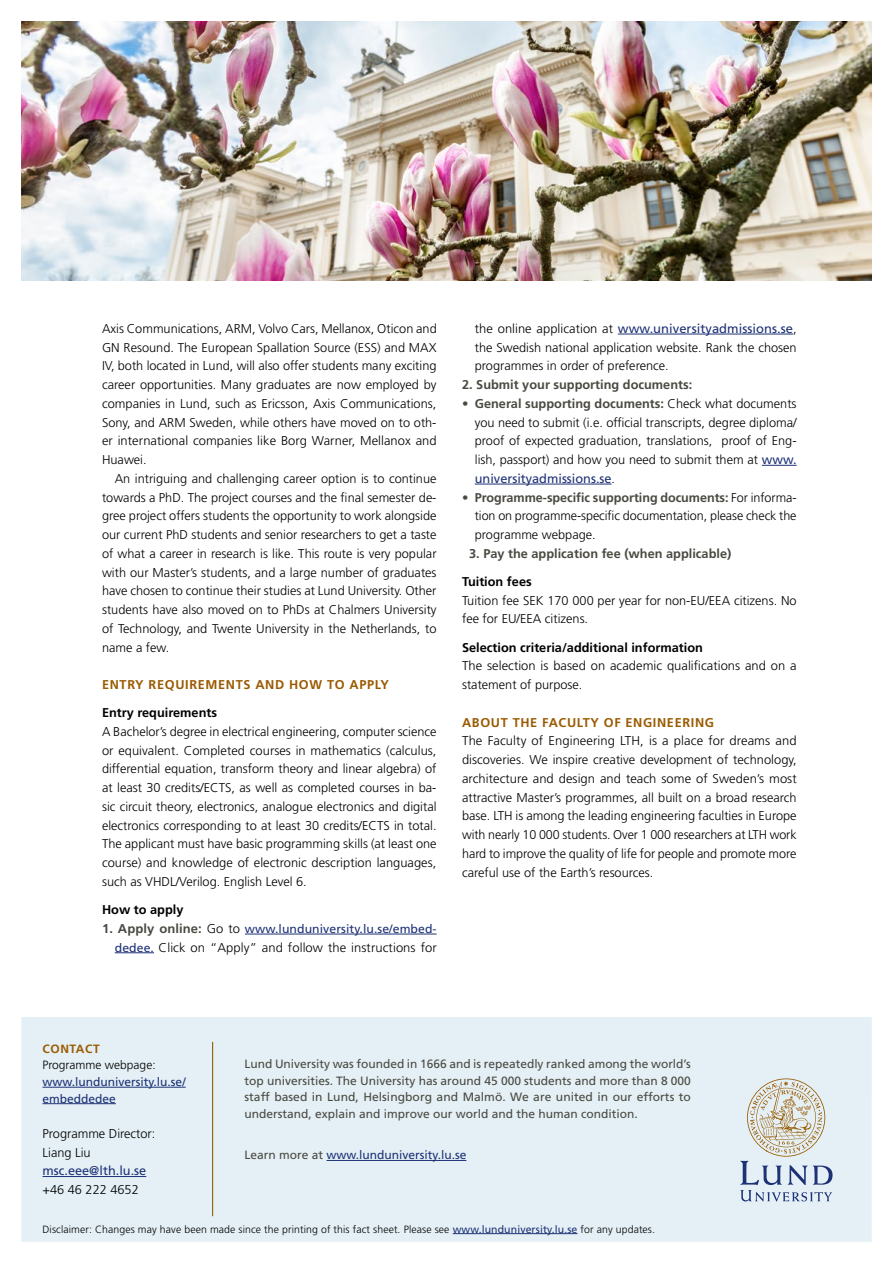
<style>
.page{position:relative;width:893px;height:1263px;background:#fff}
.page>*{position:absolute;margin:0;border:0;box-sizing:border-box;transform-origin:0 0}
.Svart_Brödtext_med_indrag{font:300 12.75px/18.8px "Frutiger LT Std";color:#000;text-align:justify}
.Svart_Brödtext_utan_indrag{font:300 12.75px/18.8px "Frutiger LT Std";color:#000;text-align:justify}
.Brödtext_Bold_t_o_m{font:300 12.75px/18.8px "Frutiger LT Std";color:#000;text-align:justify}
.H3_Underrubrik{font:700 12.75px "Frutiger LT Std";color:#000}
.Brödtext_Bold_t_o_m-2{font:700 12.75px "Frutiger LT Std";color:#4a4941}
.H2_Brons_Underrubrik{font:700 12.75px "Frutiger LT Std";letter-spacing:.05em;color:#9a5b02}
.Svart_Brödtext_utan_indrag-2{font:12.75px "Frutiger LT Std";color:#1d3176}
.t1{font:12px/16.5px "Frutiger LT Std";color:#4a4941;text-align:justify}
.Brödtext_Bold_t_o_m-3{font:12px/16.5px "Frutiger LT Std";color:#1d3176}
.H2_Brons_Underrubrik-2{font:700 12px "Frutiger LT Std";letter-spacing:.05em;color:#9a5b02}
.t2{font:300 10.5px "Frutiger LT Std";letter-spacing:.01em;color:#000}
.s1{font-weight:700;font-size:12.75px;color:#4a4941}
.s2{font-weight:300;font-size:12.75px;color:#000}
.s3{font-weight:400;font-size:12px;color:#1d3176}
.s4{font-weight:400;color:#1d3176}
.s5{font-weight:700;color:#4a4941}
.s6{font-weight:300;color:#000}
.s7{color:#4a4941}
</style>
<div class="page">
<img style="left:21px;top:21px;width:851px;height:260px">
<div style="left:21px;top:1017px;width:851px;height:225px;background:#e4f0f5"></div>
<hr style="left:212px;top:1042px;width:1px;height:174px;background:#9a5b02">
<hr style="left:245px;top:934px;width:192px;height:1px;background:#1d3176">
<hr style="left:115px;top:952px;width:39px;height:1px;background:#1d3176">
<hr style="left:618px;top:334px;width:175px;height:1px;background:#1d3176">
<hr style="left:762px;top:465px;width:35px;height:1px;background:#1d3176">
<hr style="left:475px;top:484px;width:137px;height:1px;background:#1d3176">
<hr style="left:43px;top:1087px;width:143px;height:1px;background:#1d3176">
<hr style="left:43px;top:1103px;width:73px;height:1px;background:#1d3176">
<hr style="left:43px;top:1176px;width:103px;height:1px;background:#1d3176">
<hr style="left:327px;top:1160px;width:139px;height:1px;background:#1d3176">
<hr style="left:453px;top:1233px;width:124px;height:1px;background:#1d3176">
<svg style="left:740px;top:1078px;width:92px;height:123px"></svg>
<p class="Svart_Brödtext_med_indrag" style="left:102px;top:319px;width:336px">Axis Communications, ARM, Volvo Cars, Mellanox, Oticon and GN Resound. The European Spallation Source (ESS) and MAX IV, both located in Lund, will also offer students many exciting career opportunities. Many graduates are now employed by companies in Lund, such as Ericsson, Axis Communications, Sony, and ARM Sweden, while others have moved on to oth&shy;er international companies like Borg Warner, Mellanox and Huawei.</p>
<p class="Svart_Brödtext_med_indrag" style="left:102px;top:469px;width:336px;text-indent:13px">An intriguing and challenging career option is to continue towards a PhD. The project courses and the final semester de&shy;gree project offers students the opportunity to work alongside our current PhD students and senior researchers to get a taste of what a career in research is like. This route is very popular with our Master’s students, and a large number of graduates have chosen to continue their studies at Lund University. Other students have also moved on to PhDs at Chalmers University of Technology, and Twente University in the Netherlands, to name a few.</p>
<h2 class="H2_Brons_Underrubrik" style="left:102px;top:677px;width:288px">ENTRY REQUIREMENTS AND HOW TO APPLY</h2>
<h3 class="H3_Underrubrik" style="left:102px;top:705px;width:117px">Entry requirements</h3>
<p class="Svart_Brödtext_utan_indrag" style="left:102px;top:722px;width:336px">A Bachelor’s degree in electrical engineering, computer science or equivalent. Completed courses in mathematics (calculus, differential equation, transform theory and linear algebra) of at least 30 credits/ECTS, as well as completed courses in ba&shy;sic circuit theory, electronics, analogue electronics and digital electronics corresponding to at least 30 credits/ECTS in total.<br>The applicant must have basic programming skills (at least one course) and knowledge of electronic description languages, such as VHDL/Verilog. English Level 6.</p>
<h3 class="H3_Underrubrik" style="left:102px;top:902px;width:83px">How to apply</h3>
<p class="Brödtext_Bold_t_o_m-3" style="left:102px;top:920px;width:336px"><span class="s1">1. Apply online:</span> <span class="s2">Go to</span> www.lunduniversity.lu.se/embed-</p>
<p class="Brödtext_Bold_t_o_m" style="left:115px;top:938px;width:323px"><span class="s3">dedee.</span> Click on “Apply” and follow the instructions for</p>
<p class="Brödtext_Bold_t_o_m" style="left:475px;top:319px;width:323px">the online application at <span class="s4">www.universityadmissions.se</span>, the Swedish national application website. Rank the chosen programmes in order of preference.</p>
<p class="Brödtext_Bold_t_o_m-2" style="left:462px;top:377px;width:232px">2. Submit your supporting documents:</p>
<p class="Svart_Brödtext_med_indrag" style="left:475px;top:394px;width:323px;text-indent:-13px"><span class="s5">• General supporting documents:</span> Check what documents you need to submit (i.e. official transcripts, degree diploma/ proof of expected graduation, translations, proof of Eng&shy;lish, passport) and how you need to submit them at <span class="s4">www. universityadmissions.se</span>.</p>
<p class="Svart_Brödtext_med_indrag" style="left:475px;top:488px;width:323px;text-indent:-13px"><span class="s5">• Programme-specific supporting documents:</span> For informa&shy;tion on programme-specific documentation, please check the programme webpage.</p>
<p class="Brödtext_Bold_t_o_m-2" style="left:469px;top:546px;width:264px">3. Pay the application fee (when applicable)</p>
<h3 class="H3_Underrubrik" style="left:462px;top:574px;width:71px">Tuition fees</h3>
<p class="Svart_Brödtext_utan_indrag" style="left:462px;top:591px;width:336px">Tuition fee SEK 170 000 per year for non-EU/EEA citizens. No fee for EU/EEA citizens.</p>
<h3 class="H3_Underrubrik" style="left:462px;top:640px;width:242px">Selection criteria/additional information</h3>
<p class="Svart_Brödtext_utan_indrag" style="left:462px;top:657px;width:336px">The selection is based on academic qualifications and on a statement of purpose.</p>
<h2 class="H2_Brons_Underrubrik" style="left:462px;top:715px;width:253px">ABOUT THE FACULTY OF ENGINEERING</h2>
<p class="Svart_Brödtext_utan_indrag" style="left:462px;top:732px;width:336px">The Faculty of Engineering LTH, is a place for dreams and discoveries. We inspire creative development of technology, architecture and design and teach some of Sweden’s most attractive Master’s programmes, all built on a broad research base. LTH is among the leading engineering faculties in Europe with nearly 10 000 students. Over 1 000 researchers at LTH work hard to improve the quality of life for people and promote more careful use of the Earth’s resources.</p>
<h2 class="H2_Brons_Underrubrik-2" style="left:43px;top:1042px;width:59px">CONTACT</h2>
<p class="Brödtext_Bold_t_o_m-3" style="left:43px;top:1057px;width:145px"><span class="s6">Programme webpage: </span>www.lunduniversity.lu.se/ embeddedee</p>
<p class="Svart_Brödtext_utan_indrag" style="left:43px;top:1124px;width:114px">Programme Director:</p>
<p class="Svart_Brödtext_utan_indrag" style="left:43px;top:1143px;width:50px">Liang Liu</p>
<p class="Svart_Brödtext_utan_indrag-2" style="left:43px;top:1163px;width:105px">msc.eee@lth.lu.se</p>
<p class="Svart_Brödtext_utan_indrag" style="left:43px;top:1180px;width:98px">+46 46 222 4652</p>
<p class="t1" style="left:244px;top:1056px;width:448px">Lund University was founded in 1666 and is repeatedly ranked among the world’s top universities. The University has around 45 000 students and more than 8 000 staff based in Lund, Helsingborg and Malmö. We are united in our efforts to understand, explain and improve our world and the human condition.</p>
<p class="Brödtext_Bold_t_o_m-3" style="left:244px;top:1147px;width:223px"><span class="s7">Learn more at</span> www.lunduniversity.lu.se</p>
<p class="t2" style="left:43px;top:1223px;width:614px">Disclaimer: Changes may have been made since the printing of this fact sheet. Please see <span class="s4">www.lunduniversity.lu.se</span> for any updates.</p>
</div>
